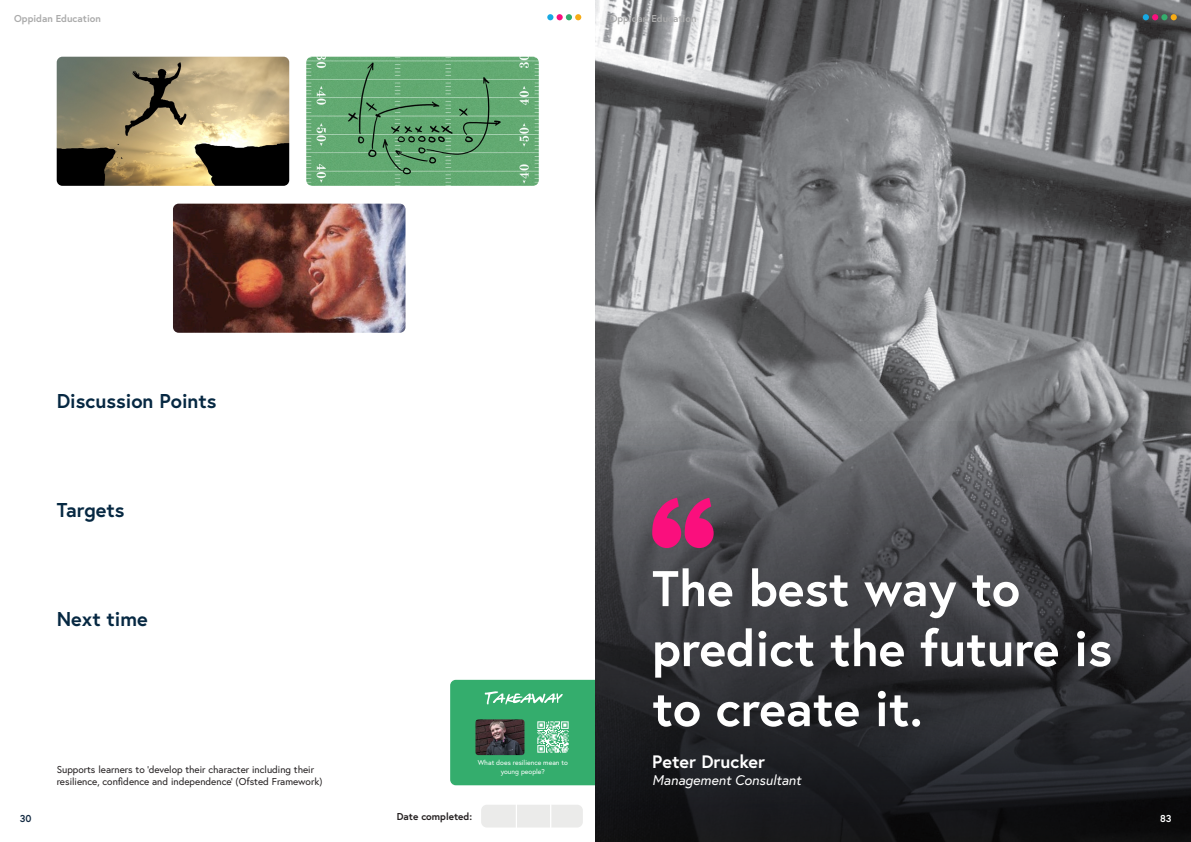
<style>
.page{position:relative;width:1191px;height:842px;background:#fff}
.page>*{position:absolute;margin:0;border:0;box-sizing:border-box;transform-origin:0 0}
.t1{font:700 50px/60px "Europa";color:#fff}
.t2{font:700 20px "Europa";color:#062842}
.t3{font:700 18px "Europa";color:#fff}
.t4{font:italic 14px "Europa";color:#fff}
.t5{font:10px "Europa";color:#231f20}
.t6{font:700 10px "Europa";color:#ababab}
.t7{font:700 10px "Europa";color:#231f20}
.t8{font:700 10px "Europa";color:#132a42}
.t9{font:700 10px "Europa";color:#fff}
.t10{font:7px "Europa";color:#fff}
</style>
<div class="page">
<div style="left:481px;top:805px;width:102px;height:22px;background:#ebebea;border-radius:6px"></div>
<svg style="left:547px;top:14px;width:6px;height:6px"></svg>
<div style="left:556px;top:14px;width:7px;height:6px;background:#fa0f7d;border-radius:50%"></div>
<svg style="left:566px;top:14px;width:15px;height:6px"></svg>
<img style="left:306px;top:57px;width:233px;height:129px">
<img style="left:173px;top:204px;width:232px;height:129px">
<div style="left:450px;top:680px;width:145px;height:105px;background:#34ad6d"></div>
<img style="left:57px;top:57px;width:232px;height:129px">
<img style="left:535px;top:720px;width:35px;height:34px">
<img style="left:475px;top:719px;width:49px;height:36px">
<hr style="left:516px;top:797px;width:1px;height:31px;background:#fff">
<hr style="left:550px;top:797px;width:1px;height:31px;background:#fff">
<img style="left:595px;top:0;width:596px;height:421px">
<svg style="left:595px;top:421px;width:596px;height:421px;background:#3b3c40"></svg>
<svg style="left:652px;top:498px;width:61px;height:50px;background:#bd2a71"></svg>
<div style="left:1142px;top:14px;width:7px;height:6px;background:#17a9e3;border-radius:50%"></div>
<svg style="left:1152px;top:14px;width:24px;height:6px"></svg>
<p class="t6" style="left:14px;top:12px;width:88px">Oppidan Education</p>
<p class="t6" style="left:609px;top:12px;width:88px">Oppidan Education</p>
<p class="t2" style="left:57px;top:388px;width:161px">Discussion Points</p>
<p class="t2" style="left:57px;top:497px;width:69px">Targets</p>
<p class="t2" style="left:57px;top:606px;width:93px">Next time</p>
<p class="t8" style="left:20px;top:812px;width:13px">30</p>
<p class="t10" style="left:477px;top:758px;width:92px">What does resilience mean to</p>
<p class="t5" style="left:57px;top:763px;width:259px">Supports learners to ‘develop their character including their</p>
<p class="t10" style="left:501px;top:767px;width:46px">young people?</p>
<p class="t5" style="left:57px;top:775px;width:267px">resilience, confidence and independence’ (Ofsted Framework)</p>
<p class="t7" style="left:397px;top:810px;width:77px">Date completed:</p>
<p class="t1" style="left:652px;top:557px;width:461px">The best way to predict the future is to create it.</p>
<p class="t3" style="left:652px;top:750px;width:114px">Peter Drucker</p>
<p class="t4" style="left:652px;top:771px;width:150px">Management Consultant</p>
<p class="t9" style="left:1160px;top:812px;width:13px">83</p>
</div>
